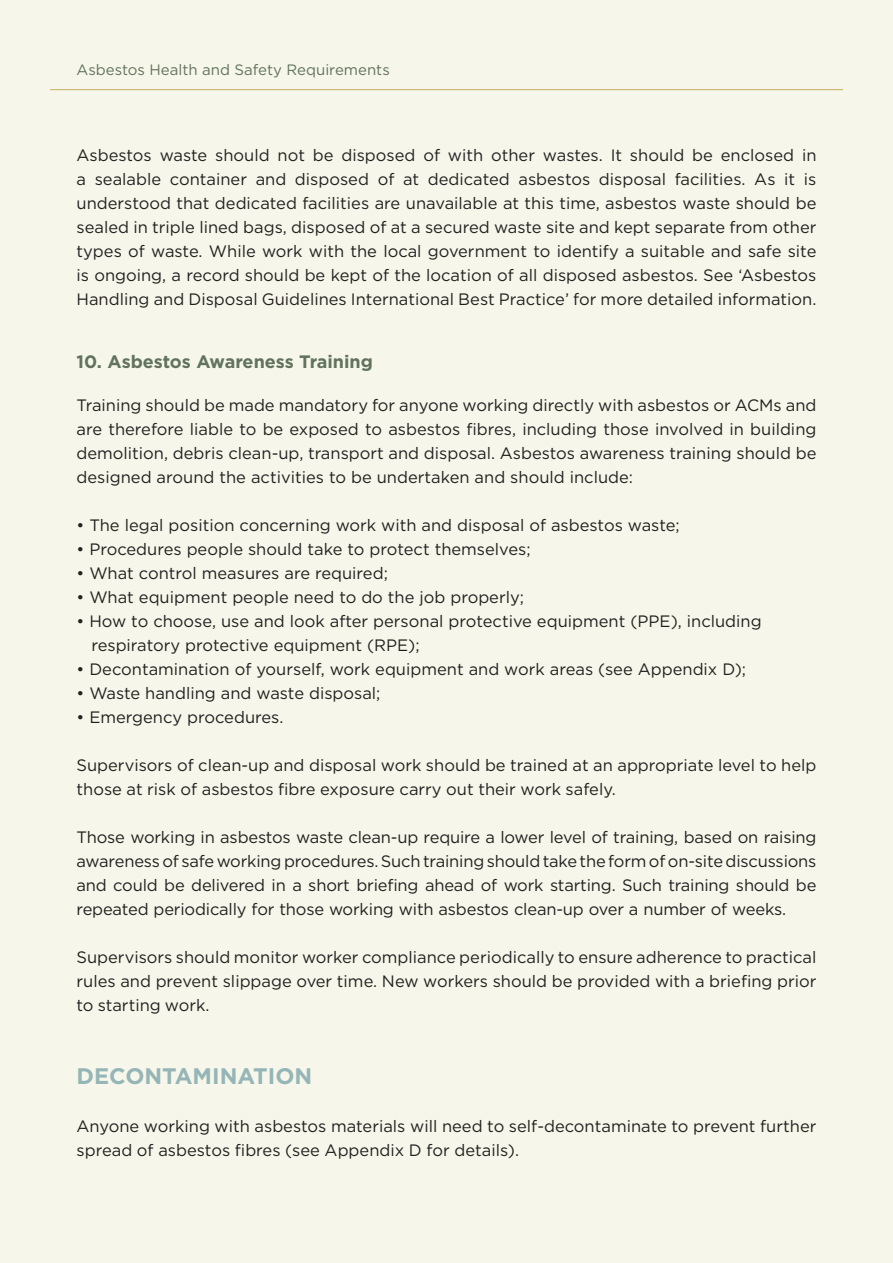
<style>
.page{position:relative;width:893px;height:1263px;background:#f6f7ea}
.page>*{position:absolute;margin:0;border:0;box-sizing:border-box;transform-origin:0 0}
.t1{font:700 22.5px "Gotham";color:#96b5b7}
.t2{font:700 18px "Gotham";color:#61725d}
.t3{font:16.5px/24px "Gotham";color:#231f20;text-align:justify}
.t4{font:15px "Gotham";color:#61725d}
</style>
<div class="page">
<hr style="left:50px;top:89px;width:793px;height:1px;background:#c9ab62">
<p class="t4" style="left:77px;top:61px;width:315px">Asbestos Health and Safety Requirements</p>
<p class="t3" style="left:77px;top:143px;width:741px">Asbestos waste should not be disposed of with other wastes. It should be enclosed in a sealable container and disposed of at dedicated asbestos disposal facilities. As it is understood that dedicated facilities are unavailable at this time, asbestos waste should be sealed in triple lined bags, disposed of at a secured waste site and kept separate from other types of waste. While work with the local government to identify a suitable and safe site is ongoing, a record should be kept of the location of all disposed asbestos. See ‘Asbestos Handling and Disposal Guidelines International Best Practice’ for more detailed information.</p>
<p class="t2" style="left:77px;top:351px;width:298px">10. Asbestos Awareness Training</p>
<p class="t3" style="left:77px;top:393px;width:741px">Training should be made mandatory for anyone working directly with asbestos or ACMs and are therefore liable to be exposed to asbestos fibres, including those involved in building demolition, debris clean-up, transport and disposal. Asbestos awareness training should be designed around the activities to be undertaken and should include:</p>
<p class="t3" style="left:77px;top:513px;width:605px">• The legal position concerning work with and disposal of asbestos waste;</p>
<p class="t3" style="left:77px;top:537px;width:456px">• Procedures people should take to protect themselves;</p>
<p class="t3" style="left:77px;top:561px;width:313px">• What control measures are required;</p>
<p class="t3" style="left:77px;top:585px;width:449px">• What equipment people need to do the job properly;</p>
<p class="t3" style="left:77px;top:609px;width:687px">• How to choose, use and look after personal protective equipment (PPE), including</p>
<p class="t3" style="left:91px;top:633px;width:330px">respiratory protective equipment (RPE);</p>
<p class="t3" style="left:77px;top:657px;width:671px">• Decontamination of yourself, work equipment and work areas (see Appendix D);</p>
<p class="t3" style="left:77px;top:681px;width:305px">• Waste handling and waste disposal;</p>
<p class="t3" style="left:77px;top:705px;width:208px">• Emergency procedures.</p>
<p class="t3" style="left:77px;top:753px;width:741px">Supervisors of clean-up and disposal work should be trained at an appropriate level to help those at risk of asbestos fibre exposure carry out their work safely.</p>
<p class="t3" style="left:77px;top:825px;width:741px">Those working in asbestos waste clean-up require a lower level of training, based on raising awareness of safe working procedures. Such training should take the form of on-site discussions and could be delivered in a short briefing ahead of work starting. Such training should be repeated periodically for those working with asbestos clean-up over a number of weeks.</p>
<p class="t3" style="left:77px;top:945px;width:741px">Supervisors should monitor worker compliance periodically to ensure adherence to practical rules and prevent slippage over time. New workers should be provided with a briefing prior to starting work.</p>
<p class="t1" style="left:77px;top:1062px;width:237px">DECONTAMINATION</p>
<p class="t3" style="left:77px;top:1113px;width:741px">Anyone working with asbestos materials will need to self-decontaminate to prevent further spread of asbestos fibres (see Appendix D for details).</p>
</div>
